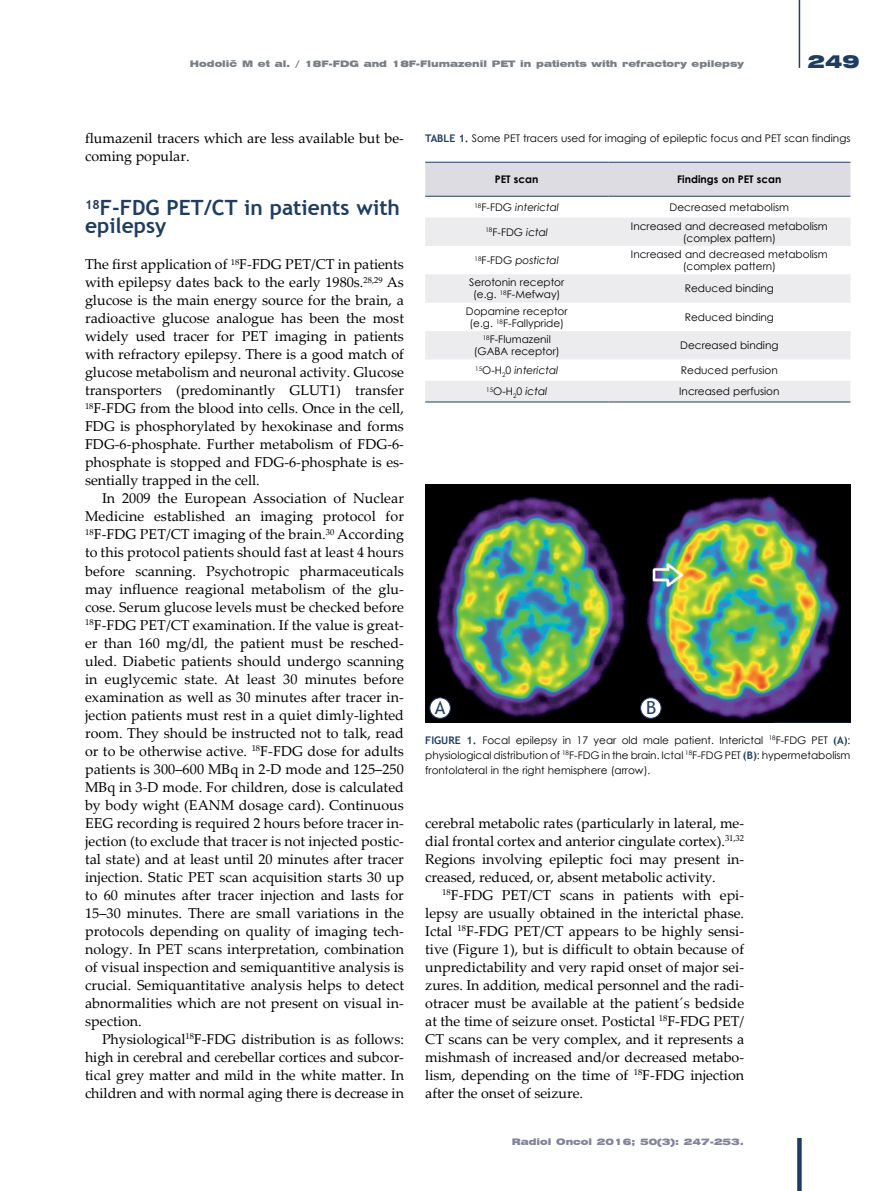
<style>
.page{position:relative;width:893px;height:1191px;background:#fff}
.page>*{position:absolute;margin:0;border:0;box-sizing:border-box;transform-origin:0 0}
.t1{font:700 21px/18px "Trebuchet MS";color:#1f3d62}
.t2{font:900 expanded 18px "Swiss 721 BT";color:#1f3d62}
.t3{font:18px "Trebuchet MS";color:#1f3d62}
.t4{font:14.25px/18px "Palatino Linotype";color:#000;text-align:justify}
.t5{font:10.5px/12px "Century Gothic";color:#000;text-align:center}
.t6{font:italic 10.5px "Century Gothic";color:#000}
.t7{font:700 10.5px "Century Gothic";color:#000}
.t8{font:900 expanded 9px "Swiss 721 BT";color:#787f84}
.t9{font:900 expanded 9px "Swiss 721 BT";color:#81839b}
.s1{font-family:"Trebuchet MS";font-weight:700;color:#1f3d62}
.s2{font-style:normal}
.s3{font-style:italic}
</style>
<div class="page">
<div style="left:797px;top:1138px;width:5px;height:53px;background:#1f3d62"></div>
<hr style="left:799px;top:0;width:1px;height:68px;background:#1f3d62">
<img style="left:425px;top:484px;width:211px;height:239px">
<div style="left:425px;top:163px;width:425px;height:33px;background:#dddce2"></div>
<svg style="left:425px;top:218px;width:425px;height:183px;fill:#ecebee"></svg>
<hr style="left:425px;top:162px;width:183px;height:1px;background:#1f3d62">
<hr style="left:608px;top:162px;width:242px;height:1px;background:#1f3d62">
<hr style="left:425px;top:196px;width:183px;height:1px;background:#1f3d62">
<hr style="left:608px;top:196px;width:242px;height:1px;background:#1f3d62">
<hr style="left:425px;top:401px;width:183px;height:1px;background:#1f3d62">
<hr style="left:608px;top:401px;width:242px;height:1px;background:#1f3d62">
<img style="left:636px;top:484px;width:214px;height:239px">
<div style="left:430px;top:698px;width:20px;height:20px;background:#fff;border-radius:50%"></div>
<div style="left:429px;top:697px;width:22px;height:21px;border:1px solid #1f3d62;border-radius:50%"></div>
<div style="left:641px;top:698px;width:20px;height:20px;background:#fff;border-radius:50%"></div>
<div style="left:640px;top:697px;width:21px;height:21px;border:1px solid #1f3d62;border-radius:50%"></div>
<p class="t8" style="left:190px;top:58px;width:556px">Hodolič M et al. / 18F-FDG and 18F-Flumazenil PET in patients with refractory epilepsy</p>
<p class="t2" style="left:808px;top:50px;width:53px">249</p>
<p class="t4" style="left:85px;top:129px;width:320px">flumazenil tracers which are less available but be&shy;coming popular.</p>
<h1 class="t1" style="left:85px;top:199px;width:317px"><sup>18</sup>F-FDG PET/CT in patients with epilepsy</h1>
<p class="t4" style="left:85px;top:255px;width:320px">The first application of <sup>18</sup>F-FDG PET/CT in patients with epilepsy dates back to the early 1980s.<sup>28,29</sup> As glucose is the main energy source for the brain, a radioactive glucose analogue has been the most widely used tracer for PET imaging in patients with refractory epilepsy. There is a good match of glucose metabolism and neuronal activity. Glucose transporters (predominantly GLUT1) transfer <sup>18</sup>F-FDG from the blood into cells. Once in the cell, FDG is phosphorylated by hexokinase and forms FDG-6-phosphate. Further metabolism of FDG-6- phosphate is stopped and FDG-6-phosphate is es&shy;sentially trapped in the cell.</p>
<p class="t4" style="left:85px;top:489px;width:320px;text-indent:17px">In 2009 the European Association of Nuclear Medicine established an imaging protocol for <sup>18</sup>F-FDG PET/CT imaging of the brain.<sup>30</sup> According to this protocol patients should fast at least 4 hours before scanning. Psychotropic pharmaceuticals may influence reagional metabolism of the glu&shy;cose. Serum glucose levels must be checked before <sup>18</sup>F-FDG PET/CT examination. If the value is great&shy;er than 160 mg/dl, the patient must be resched&shy;uled. Diabetic patients should undergo scanning in euglycemic state. At least 30 minutes before examination as well as 30 minutes after tracer in&shy;jection patients must rest in a quiet dimly-lighted room. They should be instructed not to talk, read or to be otherwise active. <sup>18</sup>F-FDG dose for adults patients is 300–600 MBq in 2-D mode and 125–250<br>MBq in 3-D mode. For children, dose is calculated by body wight (EANM dosage card). Continuous EEG recording is required 2 hours before tracer in&shy;jection (to exclude that tracer is not injected postic&shy;tal state) and at least until 20 minutes after tracer injection. Static PET scan acquisition starts 30 up to 60 minutes after tracer injection and lasts for 15–30 minutes. There are small variations in the protocols depending on quality of imaging tech&shy;nology. In PET scans interpretation, combination of visual inspection and semiquantitive analysis is crucial. Semiquantitative analysis helps to detect abnormalities which are not present on visual in&shy;spection.</p>
<p class="t4" style="left:85px;top:1029px;width:320px;text-indent:17px">Physiological<sup>18</sup>F-FDG distribution is as follows: high in cerebral and cerebellar cortices and subcor&shy;tical grey matter and mild in the white matter. In children and with normal aging there is decrease in</p>
<p class="t5" style="left:425px;top:132px;width:427px"><span class="s1">TABLE 1.</span> Some PET tracers used for imaging of epileptic focus and PET scan findings</p>
<p class="t7" style="left:495px;top:171px;width:45px">PET scan</p>
<p class="t7" style="left:677px;top:171px;width:106px">Findings on PET scan</p>
<p class="t6" style="left:474px;top:200px;width:86px"><sup>18</sup><span class="s2">F-FDG</span> interictal</p>
<p class="t5" style="left:670px;top:201px;width:121px">Decreased metabolism</p>
<p class="t5" style="left:485px;top:226px;width:64px"><sup>18</sup>F-FDG <span class="s3">ictal</span></p>
<p class="t5" style="left:631px;top:220px;width:198px">Increased and decreased metabolism (complex pattern)</p>
<p class="t6" style="left:475px;top:253px;width:86px"><sup>18</sup><span class="s2">F-FDG</span> postictal</p>
<p class="t5" style="left:631px;top:248px;width:198px">Increased and decreased metabolism (complex pattern)</p>
<p class="t5" style="left:469px;top:276px;width:96px">Serotonin receptor (e.g. <sup>18</sup>F-Mefway)</p>
<p class="t5" style="left:685px;top:282px;width:91px">Reduced binding</p>
<p class="t5" style="left:466px;top:305px;width:103px">Dopamine receptor (e.g. <sup>18</sup>F-Fallypride)</p>
<p class="t5" style="left:685px;top:311px;width:91px">Reduced binding</p>
<p class="t5" style="left:474px;top:333px;width:88px"><sup>18</sup>F-Flumazenil (GABA receptor)</p>
<p class="t5" style="left:680px;top:339px;width:100px">Decreased binding</p>
<p class="t6" style="left:475px;top:363px;width:85px"><sup>15</sup><span class="s2">O-H</span><sub>2</sub><span class="s2">0</span> interictal</p>
<p class="t5" style="left:681px;top:364px;width:99px">Reduced perfusion</p>
<p class="t6" style="left:486px;top:384px;width:63px"><sup>15</sup><span class="s2">O-H</span><sub>2</sub><span class="s2">0</span> ictal</p>
<p class="t5" style="left:679px;top:385px;width:102px">Increased perfusion</p>
<p class="t3" style="left:435px;top:697px;width:12px">A</p>
<p class="t3" style="left:646px;top:697px;width:12px">B</p>
<p class="t5" style="left:425px;top:732px;width:427px;line-height:15px;text-align:justify"><span class="s1">FIGURE 1.</span> Focal epilepsy in 17 year old male patient. Interictal <sup>18</sup>F-FDG PET <span class="s1">(A)</span>: physiological distribution of <sup>18</sup>F-FDG in the brain. Ictal <sup>18</sup>F-FDG PET <span class="s1">(B)</span>: hypermetabolism frontolateral in the right hemisphere (arrow).</p>
<p class="t4" style="left:425px;top:813px;width:320px">cerebral metabolic rates (particularly in lateral, me&shy;dial frontal cortex and anterior cingulate cortex).<sup>31,32<br></sup>Regions involving epileptic foci may present in&shy;creased, reduced, or, absent metabolic activity.</p>
<p class="t4" style="left:425px;top:885px;width:320px;text-indent:17px"><sup>18</sup>F-FDG PET/CT scans in patients with epi&shy;lepsy are usually obtained in the interictal phase.<br>Ictal <sup>18</sup>F-FDG PET/CT appears to be highly sensi&shy;tive (Figure 1), but is difficult to obtain because of unpredictability and very rapid onset of major sei&shy;zures. In addition, medical personnel and the radi&shy;otracer must be available at the patient´s bedside at the time of seizure onset. Postictal <sup>18</sup>F-FDG PET/ CT scans can be very complex, and it represents a mishmash of increased and/or decreased metabo&shy;lism, depending on the time of <sup>18</sup>F-FDG injection after the onset of seizure.</p>
<p class="t9" style="left:512px;top:1136px;width:234px">Radiol Oncol 2016; 50(3): 247-253.</p>
</div>
